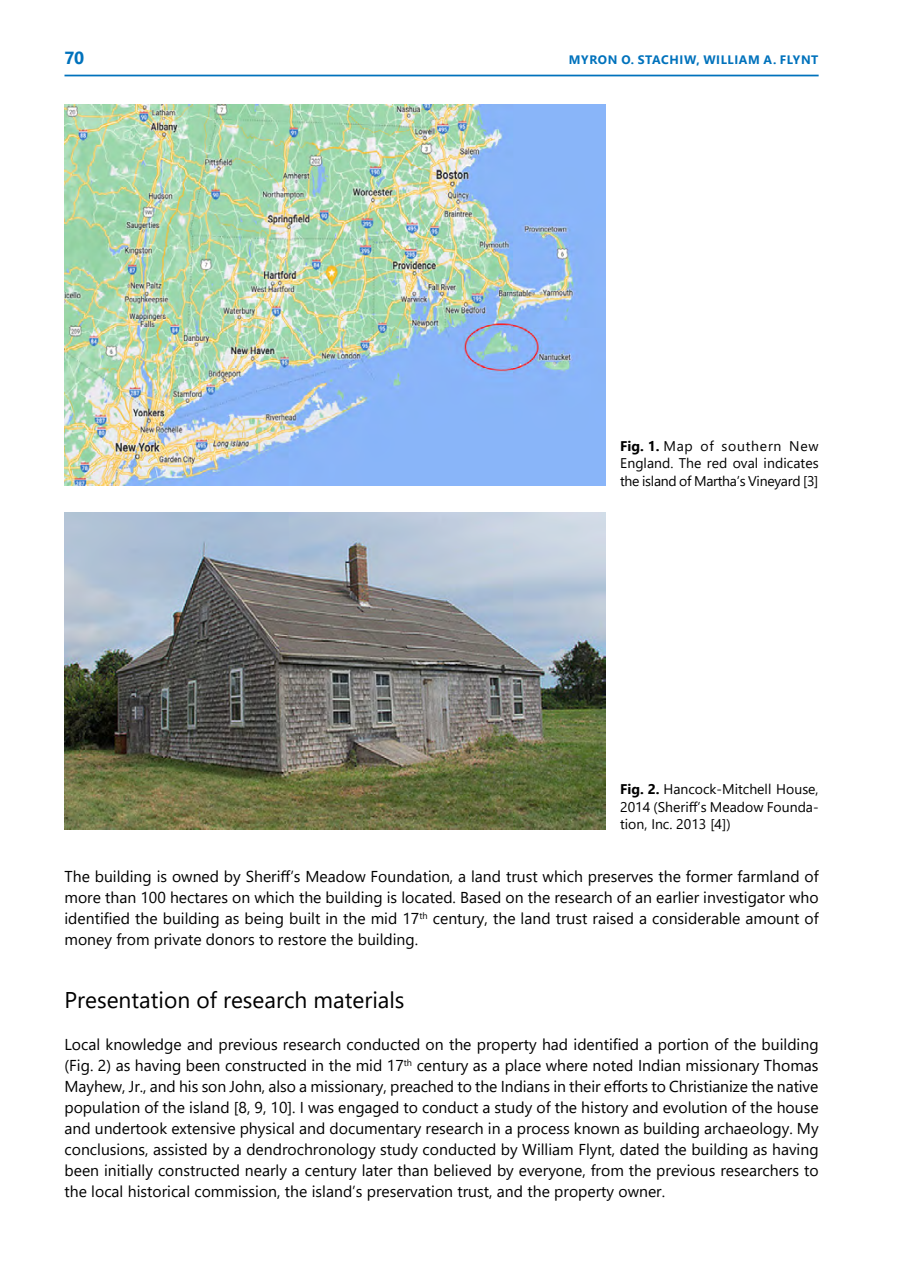
<style>
.page{position:relative;width:903px;height:1275px;background:#fff}
.page>*{position:absolute;margin:0;border:0;box-sizing:border-box;transform-origin:0 0}
.EN_Śródtytuł{font:22.75px "Segoe UI";color:#000}
.Żywa_Pagina{font:700 17.5px "Segoe UI";color:#0072bc}
.EN_Tekst{font:15.75px/21px "Segoe UI";color:#000;text-align:justify}
.t1{font:14px/17.5px "Segoe UI";color:#000;text-align:justify}
.Żywa_Pagina-2{font:700 12.25px "Segoe UI";letter-spacing:.05em;color:#0072bc}
.s1{font-weight:700}
</style>
<div class="page">
<hr style="left:64px;top:75px;width:755px;height:1px;background:#0072bc">
<img style="left:64px;top:104px;width:541px;height:382px">
<img style="left:64px;top:513px;width:541px;height:316px">
<p class="Żywa_Pagina" style="left:64px;top:42px;width:21px">70</p>
<p class="Żywa_Pagina-2" style="left:569px;top:49px;width:251px">MYRON O. STACHIW, WILLIAM A. FLYNT</p>
<p class="t1" style="left:620px;top:436px;width:200px"><span class="s1">FIG. 1.</span> Map of southern New England. The red oval indicates the island of Martha’s Vineyard [3]</p>
<p class="t1" style="left:620px;top:779px;width:200px"><span class="s1">FIG. 2.</span> Hancock-Mitchell House, 2014 (Sheriff’s Meadow Founda&shy;tion, Inc. 2013 [4])</p>
<p class="EN_Tekst" style="left:64px;top:865px;width:756px">The building is owned by Sheriff’s Meadow Foundation, a land trust which preserves the former farmland of more than 100 hectares on which the building is located. Based on the research of an earlier investigator who identified the building as being built in the mid 17<sup>th</sup> century, the land trust raised a considerable amount of money from private donors to restore the building.</p>
<p class="EN_Śródtytuł" style="left:64px;top:978px;width:342px">Presentation of research materials</p>
<p class="EN_Tekst" style="left:64px;top:1033px;width:756px">Local knowledge and previous research conducted on the property had identified a portion of the building (Fig. 2) as having been constructed in the mid 17<sup>th</sup> century as a place where noted Indian missionary Thomas Mayhew, Jr., and his son John, also a missionary, preached to the Indians in their efforts to Christianize the native population of the island [8, 9, 10]. I was engaged to conduct a study of the history and evolution of the house and undertook extensive physical and documentary research in a process known as building archaeology. My conclusions, assisted by a dendrochronology study conducted by William Flynt, dated the building as having been initially constructed nearly a century later than believed by everyone, from the previous researchers to the local historical commission, the island’s preservation trust, and the property owner.</p>
</div>
